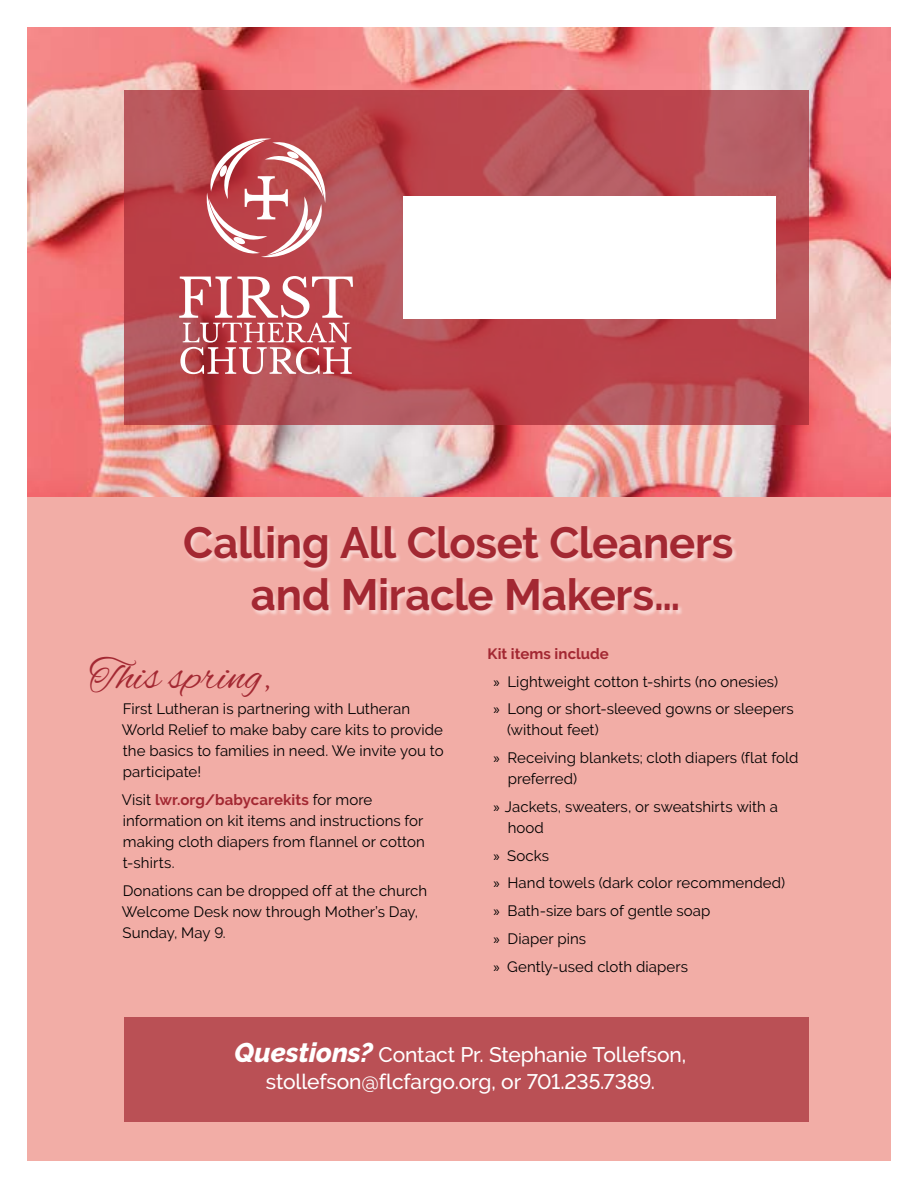
<style>
.page{position:relative;width:918px;height:1188px;background:#fff}
.page>*{position:absolute;margin:0;border:0;box-sizing:border-box;transform-origin:0 0}
.t1{font:700 43.65px/52.5px "Raleway";letter-spacing:-.01em;color:#a32832;text-align:center}
.t2{font:43.65px "Alex Brush";color:#a32832}
.t3{font:500 21px/27px "Raleway";letter-spacing:-.005em;color:#fff;text-align:center}
.t4{font:15px/27.8px "Raleway";letter-spacing:.005em;color:#000}
.s1{font-weight:700;color:#a32832}
.s2{font-family:"Myriad Pro"}
.s3{font-weight:800;font-style:italic;font-size:27px}
</style>
<div class="page">
<div style="left:27px;top:27px;width:864px;height:1134px;background:#f2ada6"></div>
<img style="left:27px;top:27px;width:864px;height:470px">
<div style="left:124px;top:1018px;width:685px;height:104px;background:#ba5055"></div>
<div style="left:185px;top:527px;width:552px;height:90px;background:#fff;opacity:.5"></div>
<svg style="left:124px;top:90px;width:685px;height:335px;background:#b84b52"></svg>
<svg style="left:179px;top:276px;width:174px;height:98px;background:#ca7378"></svg>
<svg style="left:203px;top:138px;width:126px;height:123px;background:#c66a6f"></svg>
<div style="left:403px;top:197px;width:372px;height:122px;background:#fff"></div>
<h1 class="t1" style="left:183px;top:517px;width:552px">Calling All Closet Cleaners and Miracle Makers…</h1>
<h1 class="t2" style="left:89px;top:652px;width:183px">This spring,</h1>
<p class="t4" style="left:122px;top:699px;width:323px;line-height:21px">First Lutheran is partnering with Lutheran World Relief to make baby care kits to provide the basics to families in need. We invite you to participate!</p>
<p class="t4" style="left:122px;top:789px;width:304px;line-height:21px">Visit <span class="s1">lwr.org/babycarekits</span> for more information on kit items and instructions for making cloth diapers from flannel or cotton t-shirts.</p>
<p class="t4" style="left:122px;top:880px;width:307px;line-height:21px">Donations can be dropped off at the church<br>Welcome Desk now through Mother’s Day,<br>Sunday, May 9.</p>
<p class="t4" style="left:494px;top:640px;width:302px;text-indent:-6px"><span class="s1">Kit items include<br></span><span class="s2">»</span> Lightweight cotton t-shirts (no onesies)<br><span class="s2">»</span> Long or short-sleeved gowns or sleepers</p>
<p class="t4" style="left:494px;top:716px;width:306px;text-indent:14px">(without feet)<br><span class="s2">»</span> Receiving blankets; cloth diapers (flat fold</p>
<p class="t4" style="left:494px;top:765px;width:286px;text-indent:14px">preferred)<br><span class="s2">»</span> Jackets, sweaters, or sweatshirts with a</p>
<p class="t4" style="left:494px;top:814px;width:293px;text-indent:14px">hood<br><span class="s2">»</span> Socks<br><span class="s2">»</span> Hand towels (dark color recommended) <span class="s2">»</span> Bath-size bars of gentle soap<br><span class="s2">»</span> Diaper pins<br><span class="s2">»</span> Gently-used cloth diapers</p>
<h2 class="t3" style="left:235px;top:1041px;width:453px"><span class="s3">Questions?</span> Contact Pr. Stephanie Tollefson, stollefson@flcfargo.org, or 701.235.7389.</h2>
</div>
